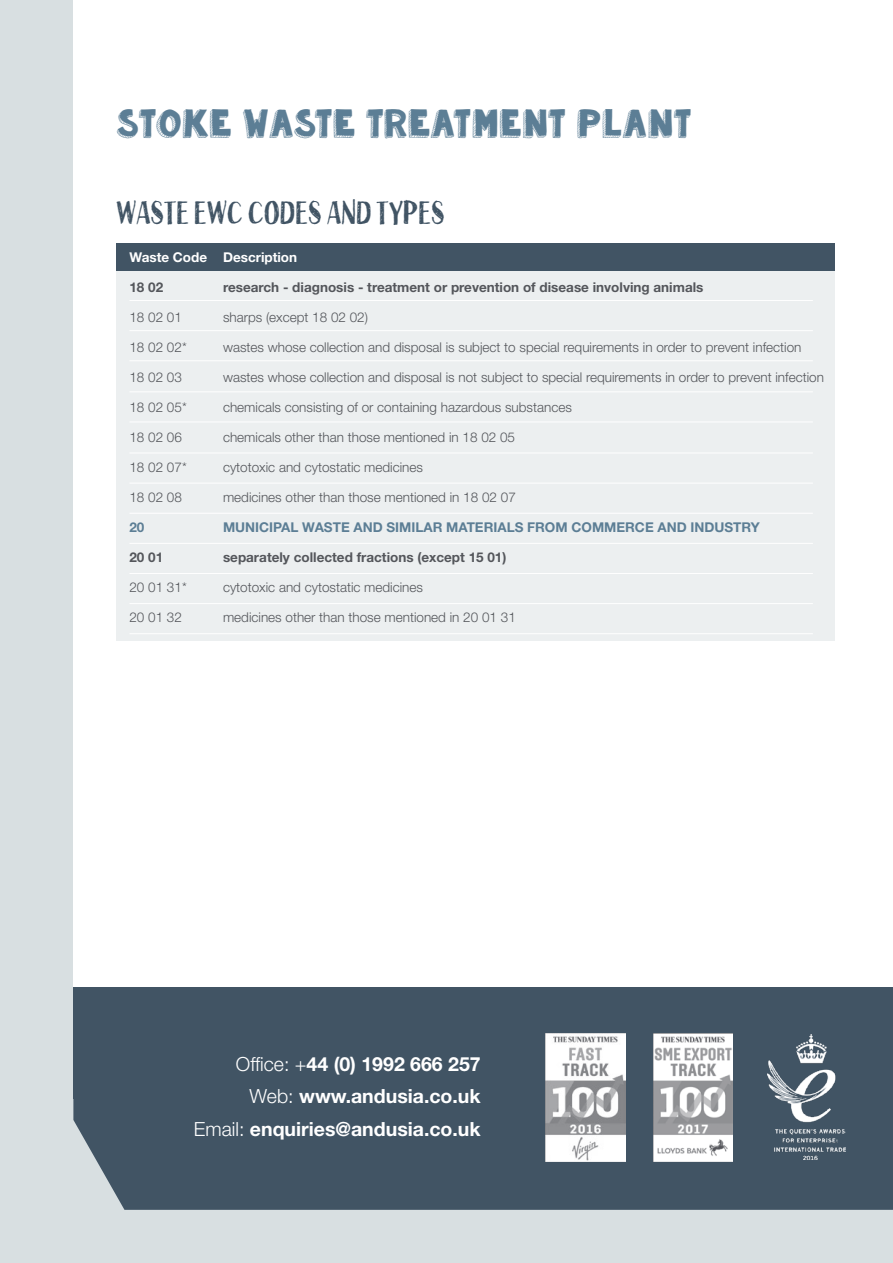
<style>
.page{position:relative;width:893px;height:1263px;background:#d8dfe1}
.page>*{position:absolute;margin:0;border:0;box-sizing:border-box;transform-origin:0 0}
.t1{font:33px "True Sketch";letter-spacing:.02em;color:#415464}
.t2{font:27px "KG Summer Sunshine Blackout";letter-spacing:.02em;color:#5c7e95}
.t3{font:700 19.5px/32.4px "Helvetica Neue";color:#fff;text-align:right}
.t4{font:300 13.5px "Helvetica Neue";color:#54565b}
.t5{font:700 13.5px "Helvetica Neue";color:#54565b}
.t6{font:700 13.5px "Helvetica Neue";color:#5c7e95}
.t7{font:700 13.5px "Helvetica Neue";color:#fff}
.s1{font-weight:300}
</style>
<div class="page">
<div style="left:73px;top:0;width:820px;height:1007px;background:#fff"></div>
<div style="left:73px;top:1098px;width:820px;height:112px;background:#415464"></div>
<div style="left:73px;top:987px;width:820px;height:111px;background:#415464"></div>
<img style="left:546px;top:1034px;width:79px;height:127px">
<img style="left:653px;top:1034px;width:80px;height:127px">
<img style="left:768px;top:1034px;width:77px;height:126px">
<div style="left:116px;top:266px;width:719px;height:375px;background:#eceff0"></div>
<hr style="left:129px;top:633px;width:684px;height:1px;background:#fff">
<hr style="left:129px;top:573px;width:684px;height:1px;background:#fff">
<hr style="left:129px;top:513px;width:684px;height:1px;background:#fff">
<hr style="left:129px;top:483px;width:684px;height:1px;background:#fff">
<hr style="left:129px;top:543px;width:684px;height:1px;background:#fff">
<hr style="left:129px;top:603px;width:684px;height:1px;background:#fff">
<hr style="left:129px;top:421px;width:684px;height:1px;background:#fff">
<hr style="left:129px;top:391px;width:684px;height:1px;background:#fff">
<hr style="left:129px;top:452px;width:684px;height:1px;background:#fff">
<hr style="left:129px;top:360px;width:684px;height:1px;background:#fff">
<hr style="left:129px;top:330px;width:684px;height:1px;background:#fff">
<hr style="left:129px;top:300px;width:684px;height:1px;background:#fff">
<div style="left:116px;top:243px;width:719px;height:28px;background:#415464"></div>
<h2 class="t2" style="left:117px;top:113px;width:576px">Stoke WASTE TREATMENT PLANT</h2>
<h1 class="t1" style="left:117px;top:193px;width:329px">WASTE EWC CODES AND TYPES</h1>
<p class="t7" style="left:129px;top:249px;width:169px">Waste Code Description</p>
<p class="t5" style="left:129px;top:279px;width:35px">18 02</p>
<p class="t5" style="left:223px;top:279px;width:482px">research - diagnosis - treatment or prevention of disease involving animals</p>
<p class="t4" style="left:129px;top:309px;width:54px">18 02 01</p>
<p class="t4" style="left:223px;top:309px;width:147px">sharps (except 18 02 02)</p>
<p class="t4" style="left:129px;top:339px;width:59px">18 02 02*</p>
<p class="t4" style="left:223px;top:339px;width:580px">wastes whose collection and disposal is subject to special requirements in order to prevent infection</p>
<p class="t4" style="left:129px;top:369px;width:54px">18 02 03</p>
<p class="t4" style="left:223px;top:369px;width:602px">wastes whose collection and disposal is not subject to special requirements in order to prevent infection</p>
<p class="t4" style="left:129px;top:399px;width:59px">18 02 05*</p>
<p class="t4" style="left:223px;top:399px;width:350px">chemicals consisting of or containing hazardous substances</p>
<p class="t4" style="left:129px;top:429px;width:54px">18 02 06</p>
<p class="t4" style="left:223px;top:429px;width:294px">chemicals other than those mentioned in 18 02 05</p>
<p class="t4" style="left:129px;top:459px;width:59px">18 02 07*</p>
<p class="t4" style="left:223px;top:459px;width:202px">cytotoxic and cytostatic medicines</p>
<p class="t4" style="left:129px;top:489px;width:54px">18 02 08</p>
<p class="t4" style="left:223px;top:489px;width:294px">medicines other than those mentioned in 18 02 07</p>
<p class="t6" style="left:129px;top:518px;width:17px">20</p>
<p class="t6" style="left:223px;top:518px;width:538px">MUNICIPAL WASTE AND SIMILAR MATERIALS FROM COMMERCE AND INDUSTRY</p>
<p class="t5" style="left:129px;top:548px;width:35px">20 01</p>
<p class="t5" style="left:223px;top:548px;width:285px">separately collected fractions (except 15 01)</p>
<p class="t4" style="left:129px;top:579px;width:59px">20 01 31*</p>
<p class="t4" style="left:223px;top:579px;width:202px">cytotoxic and cytostatic medicines</p>
<p class="t4" style="left:129px;top:609px;width:54px">20 01 32</p>
<p class="t4" style="left:223px;top:609px;width:294px">medicines other than those mentioned in 20 01 31</p>
<h3 class="t3" style="left:194px;top:1047px;width:288px"><span class="s1">Office: +</span>44 (0) 1992 666 257<br><span class="s1">Web:</span> www.andusia.co.uk<br><span class="s1">Email:</span> enquiries@andusia.co.uk</h3>
</div>
